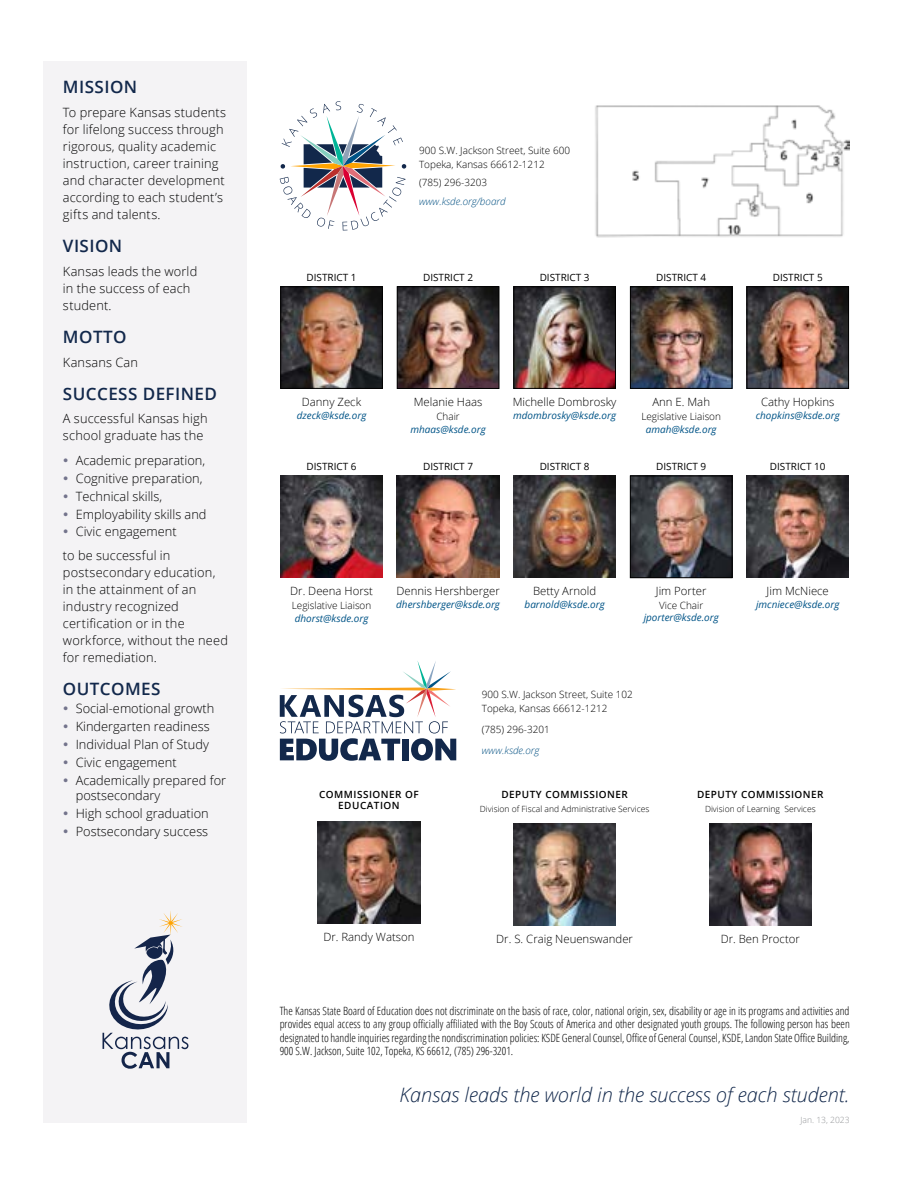
<style>
.page{position:relative;width:918px;height:1188px;background:#fff}
.page>*{position:absolute;margin:0;border:0;box-sizing:border-box;transform-origin:0 0}
.t1{font:italic 300 19.95px "Open Sans";color:#12284b}
.t2{font:600 17.1px "Open Sans";letter-spacing:.025em;color:#12284b}
.t3{font:300 12.75px/17.1px "Open Sans";letter-spacing:.005em;color:#000}
.t4{font:300 condensed 11.4px/13.6px "Open Sans";color:#000;text-align:justify}
.t5{font:300 11.4px "Open Sans";color:#000}
.t6{font:300 9.9px/14.2px "Open Sans";color:#000}
.t7{font:italic 9.9px/13.2px "Open Sans";color:#005487;text-align:center}
.t8{font:9.9px "Open Sans";color:#000}
.t9{font:600 9.9px/12px "Open Sans";letter-spacing:.05em;color:#000;text-align:center}
.t10{font:italic 300 9.9px/18.3px "Open Sans";color:#075384}
.t11{font:300 8.55px "Open Sans";color:#000}
.t12{font:300 8.55px "Open Sans";color:#939598}
.s1{font-style:normal;color:#000}
.s2{font-weight:300;font-style:normal;color:#000}
.s3{font-weight:400;font-style:italic;color:#005487}
.s4{font-style:italic;color:#075384}
</style>
<div class="page">
<svg style="left:280px;top:101px;width:126px;height:129px"></svg>
<img style="left:595px;top:105px;width:255px;height:133px">
<div style="left:44px;top:61px;width:203px;height:1062px;background:#f4f3f5"></div>
<svg style="left:103px;top:911px;width:85px;height:158px"></svg>
<img style="left:282px;top:288px;width:99px;height:99px">
<div style="left:280px;top:286px;width:103px;height:103px;border:1px solid #000"></div>
<img style="left:399px;top:288px;width:98px;height:99px">
<div style="left:397px;top:286px;width:102px;height:103px;border:1px solid #000"></div>
<img style="left:515px;top:288px;width:99px;height:99px">
<div style="left:513px;top:286px;width:103px;height:103px;border:1px solid #000"></div>
<img style="left:632px;top:288px;width:98px;height:99px">
<div style="left:630px;top:286px;width:102px;height:103px;border:1px solid #000"></div>
<img style="left:749px;top:288px;width:98px;height:99px">
<div style="left:747px;top:286px;width:102px;height:103px;border:1px solid #000"></div>
<img style="left:280px;top:476px;width:103px;height:102px">
<img style="left:397px;top:476px;width:102px;height:102px">
<img style="left:513px;top:476px;width:103px;height:102px">
<img style="left:632px;top:478px;width:98px;height:98px">
<div style="left:630px;top:476px;width:102px;height:102px;border:1px solid #000"></div>
<img style="left:747px;top:476px;width:102px;height:102px">
<svg style="left:280px;top:661px;width:176px;height:100px"></svg>
<img style="left:318px;top:821px;width:102px;height:103px">
<img style="left:513px;top:824px;width:103px;height:102px">
<img style="left:709px;top:824px;width:103px;height:102px">
<p class="t2" style="left:63px;top:75px;width:76px">MISSION</p>
<p class="t3" style="left:63px;top:103px;width:165px">To prepare Kansas students for lifelong success through rigorous, quality academic instruction, career training and character development according to each student’s gifts and talents.</p>
<p class="t2" style="left:63px;top:235px;width:61px">VISION</p>
<p class="t3" style="left:63px;top:262px;width:136px">Kansas leads the world in the success of each student.</p>
<p class="t2" style="left:63px;top:325px;width:65px">MOTTO</p>
<p class="t3" style="left:63px;top:353px;width:77px">Kansans Can</p>
<p class="t2" style="left:63px;top:382px;width:156px">SUCCESS DEFINED</p>
<p class="t3" style="left:63px;top:410px;width:146px">A successful Kansas high school graduate has the</p>
<p class="t3" style="left:76px;top:451px;width:132px;line-height:17.9px">Academic preparation,<br>Cognitive preparation,<br>Technical skills,<br>Employability skills and<br>Civic engagement</p>
<p class="t3" style="left:63px;top:546px;width:166px">to be successful in postsecondary education, in the attainment of an industry recognized certification or in the workforce, without the need for remediation.</p>
<p class="t2" style="left:63px;top:678px;width:99px">OUTCOMES</p>
<p class="t3" style="left:76px;top:699px;width:152px;line-height:17.9px">Social-emotional growth<br>Kindergarten readiness<br>Individual Plan of Study<br>Civic engagement<br>Academically prepared for</p>
<p class="t3" style="left:76px;top:786px;width:135px;line-height:17.9px">postsecondary<br>High school graduation<br>Postsecondary success</p>
<p class="t8" style="left:307px;top:271px;width:51px">DISTRICT 1</p>
<p class="t6" style="left:419px;top:143px;width:153px">900 S.W. Jackson Street, Suite 600<br>Topeka, Kansas 66612-1212</p>
<p class="t10" style="left:419px;top:173px;width:88px"><span class="s1">(785) 296-3203 </span>www.ksde.org/board</p>
<p class="t8" style="left:423px;top:271px;width:51px">DISTRICT 2</p>
<p class="t8" style="left:540px;top:271px;width:51px">DISTRICT 3</p>
<p class="t8" style="left:656px;top:271px;width:51px">DISTRICT 4</p>
<p class="t8" style="left:773px;top:271px;width:51px">DISTRICT 5</p>
<p class="t5" style="left:302px;top:394px;width:61px">Danny Zeck</p>
<p class="t7" style="left:297px;top:408px;width:71px">dzeck@ksde.org</p>
<p class="t8" style="left:307px;top:460px;width:51px">DISTRICT 6</p>
<p class="t5" style="left:414px;top:394px;width:70px">Melanie Haas</p>
<p class="t7" style="left:411px;top:410px;width:77px"><span class="s2">Chair </span>mhaas@ksde.org</p>
<p class="t8" style="left:423px;top:460px;width:51px">DISTRICT 7</p>
<p class="t5" style="left:513px;top:394px;width:105px">Michelle Dombrosky</p>
<p class="t7" style="left:513px;top:408px;width:104px">mdombrosky@ksde.org</p>
<p class="t8" style="left:540px;top:460px;width:51px">DISTRICT 8</p>
<p class="t5" style="left:652px;top:394px;width:59px">Ann E. Mah</p>
<p class="t6" style="left:641px;top:410px;width:81px;line-height:13.2px;text-align:center">Legislative Liaison <span class="s3">amah@ksde.org</span></p>
<p class="t8" style="left:656px;top:460px;width:51px">DISTRICT 9</p>
<p class="t5" style="left:761px;top:394px;width:75px">Cathy Hopkins</p>
<p class="t7" style="left:756px;top:408px;width:86px">chopkins@ksde.org</p>
<p class="t8" style="left:770px;top:460px;width:57px">DISTRICT 10</p>
<p class="t5" style="left:290px;top:583px;width:84px">Dr. Deena Horst</p>
<p class="t6" style="left:292px;top:599px;width:81px;line-height:13.2px">Legislative Liaison <span class="s3">dhorst@ksde.org</span></p>
<p class="t5" style="left:396px;top:583px;width:105px">Dennis Hershberger</p>
<p class="t7" style="left:396px;top:598px;width:105px">dhershberger@ksde.org</p>
<p class="t5" style="left:533px;top:583px;width:65px">Betty Arnold</p>
<p class="t7" style="left:525px;top:598px;width:82px">barnold@ksde.org</p>
<p class="t5" style="left:656px;top:583px;width:52px">Jim Porter</p>
<p class="t7" style="left:644px;top:599px;width:77px;line-height:12px"><span class="s2">Vice Chair </span>jporter@ksde.org</p>
<p class="t6" style="left:482px;top:687px;width:153px">900 S.W. Jackson Street, Suite 102<br>Topeka, Kansas 66612-1212</p>
<p class="t6" style="left:482px;top:719px;width:70px;line-height:20.5px">(785) 296-3201 <span class="s4">www.ksde.org</span></p>
<p class="t5" style="left:767px;top:583px;width:64px">Jim McNiece</p>
<p class="t7" style="left:756px;top:598px;width:85px">jmcniece@ksde.org</p>
<p class="t9" style="left:319px;top:788px;width:101px">COMMISSIONER OF<br>EDUCATION</p>
<p class="t5" style="left:323px;top:929px;width:93px">Dr. Randy Watson</p>
<p class="t9" style="left:501px;top:788px;width:128px">DEPUTY COMMISSIONER</p>
<p class="t11" style="left:480px;top:803px;width:171px">Division of Fiscal and Administrative Services</p>
<p class="t5" style="left:496px;top:931px;width:138px">Dr. S. Craig Neuenswander</p>
<p class="t9" style="left:697px;top:788px;width:128px">DEPUTY COMMISSIONER</p>
<p class="t11" style="left:705px;top:803px;width:112px">Division of Learning Services</p>
<p class="t5" style="left:721px;top:931px;width:81px">Dr. Ben Proctor</p>
<p class="t4" style="left:280px;top:1003px;width:572px">The Kansas State Board of Education does not discriminate on the basis of race, color, national origin, sex, disability or age in its programs and activities and provides equal access to any group officially affiliated with the Boy Scouts of America and other designated youth groups. The following person has been designated to handle inquiries regarding the nondiscrimination policies: KSDE General Counsel, Office of General Counsel, KSDE, Landon State Office Building, 900 S.W. Jackson, Suite 102, Topeka, KS 66612, (785) 296-3201.</p>
<p class="t1" style="left:399px;top:1081px;width:452px">Kansas leads the world in the success of each student.</p>
<p class="t12" style="left:800px;top:1114px;width:51px">Jan. 13, 2023</p>
</div>
